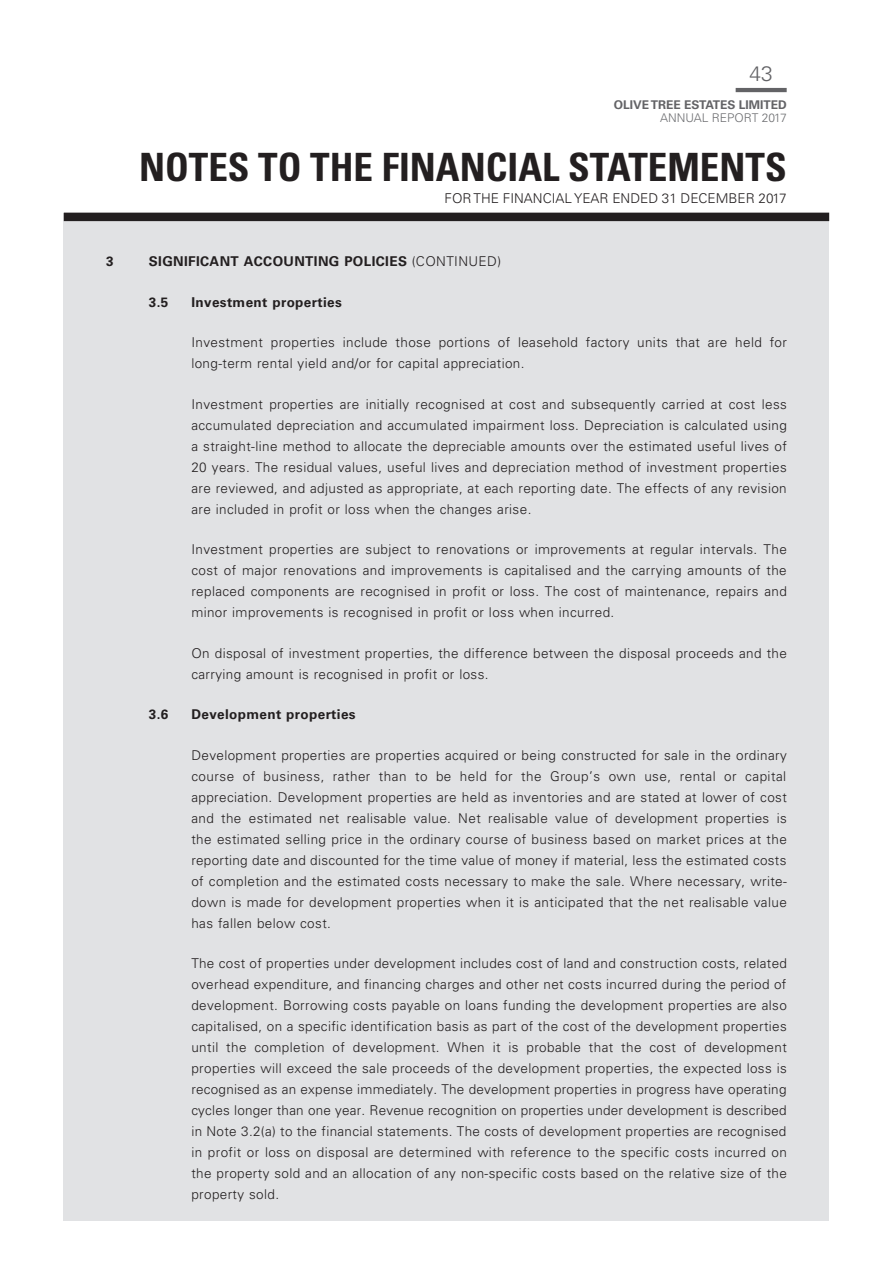
<style>
.page{position:relative;width:893px;height:1263px;background:#fff}
.page>*{position:absolute;margin:0;border:0;box-sizing:border-box;transform-origin:0 0}
.t1{font:700 condensed 39px "Univers LT Std";color:#231f20}
.t2{font:300 21px "Univers LT Std";color:#636366}
._00_E_Body_Text{font:300 13.5px/21px "Univers LT Std";letter-spacing:.03em;color:#231f20;text-align:justify}
._02_E_Subheading_Bod{font:700 13.5px "Univers LT Std";letter-spacing:.03em;color:#231f20}
._01_E_Heading_Body{font:700 13.5px "Univers LT Std";letter-spacing:.03em;color:#231f20}
._00_E_Body_Text-2{font:300 13.5px "Univers LT Std";color:#231f20}
.t3{font:700 12px "Univers LT Std";color:#636366}
.t4{font:300 12px "Univers LT Std";color:#6c6d70}
.s1{font-weight:300}
</style>
<div class="page">
<div style="left:64px;top:213px;width:765px;height:1007px;background:#e1e2e4"></div>
<hr style="left:736px;top:88px;width:51px;height:4px;background:#636366">
<div style="left:64px;top:213px;width:765px;height:8px;background:#231f20"></div>
<h2 class="t2" style="left:749px;top:61px;width:25px">43</h2>
<p class="t3" style="left:614px;top:97px;width:174px">OLIVE TREE ESTATES LIMITED</p>
<p class="t4" style="left:660px;top:111px;width:128px">ANNUAL REPORT 2017</p>
<h1 class="t1" style="left:139px;top:143px;width:649px">NOTES TO THE FINANCIAL STATEMENTS</h1>
<p class="_00_E_Body_Text-2" style="left:444px;top:190px;width:344px">FOR THE FINANCIAL YEAR ENDED 31 DECEMBER 2017</p>
<p class="_01_E_Heading_Body" style="left:106px;top:254px;width:9px">3</p>
<p class="_01_E_Heading_Body" style="left:149px;top:254px;width:354px">SIGNIFICANT ACCOUNTING POLICIES <span class="s1">(CONTINUED)</span></p>
<p class="_02_E_Subheading_Bod" style="left:149px;top:294px;width:21px">3.5</p>
<p class="_02_E_Subheading_Bod" style="left:191px;top:294px;width:152px">Investment properties</p>
<p class="_00_E_Body_Text" style="left:191px;top:332px;width:597px">Investment properties include those portions of leasehold factory units that are held for long-term rental yield and/or for capital appreciation.</p>
<p class="_00_E_Body_Text" style="left:191px;top:394px;width:597px">Investment properties are initially recognised at cost and subsequently carried at cost less accumulated depreciation and accumulated impairment loss. Depreciation is calculated using a straight-line method to allocate the depreciable amounts over the estimated useful lives of 20 years. The residual values, useful lives and depreciation method of investment properties are reviewed, and adjusted as appropriate, at each reporting date. The effects of any revision are included in profit or loss when the changes arise.</p>
<p class="_00_E_Body_Text" style="left:191px;top:539px;width:597px">Investment properties are subject to renovations or improvements at regular intervals. The cost of major renovations and improvements is capitalised and the carrying amounts of the replaced components are recognised in profit or loss. The cost of maintenance, repairs and minor improvements is recognised in profit or loss when incurred.</p>
<p class="_00_E_Body_Text" style="left:191px;top:643px;width:597px">On disposal of investment properties, the difference between the disposal proceeds and the carrying amount is recognised in profit or loss.</p>
<p class="_02_E_Subheading_Bod" style="left:149px;top:707px;width:21px">3.6</p>
<p class="_02_E_Subheading_Bod" style="left:191px;top:707px;width:166px">Development properties</p>
<p class="_00_E_Body_Text" style="left:191px;top:745px;width:597px">Development properties are properties acquired or being constructed for sale in the ordinary course of business, rather than to be held for the Group’s own use, rental or capital appreciation. Development properties are held as inventories and are stated at lower of cost and the estimated net realisable value. Net realisable value of development properties is the estimated selling price in the ordinary course of business based on market prices at the reporting date and discounted for the time value of money if material, less the estimated costs of completion and the estimated costs necessary to make the sale. Where necessary, write&shy;down is made for development properties when it is anticipated that the net realisable value has fallen below cost.</p>
<p class="_00_E_Body_Text" style="left:191px;top:953px;width:597px">The cost of properties under development includes cost of land and construction costs, related overhead expenditure, and financing charges and other net costs incurred during the period of development. Borrowing costs payable on loans funding the development properties are also capitalised, on a specific identification basis as part of the cost of the development properties until the completion of development. When it is probable that the cost of development properties will exceed the sale proceeds of the development properties, the expected loss is recognised as an expense immediately. The development properties in progress have operating cycles longer than one year. Revenue recognition on properties under development is described in Note 3.2(a) to the financial statements. The costs of development properties are recognised in profit or loss on disposal are determined with reference to the specific costs incurred on the property sold and an allocation of any non-specific costs based on the relative size of the property sold.</p>
</div>
